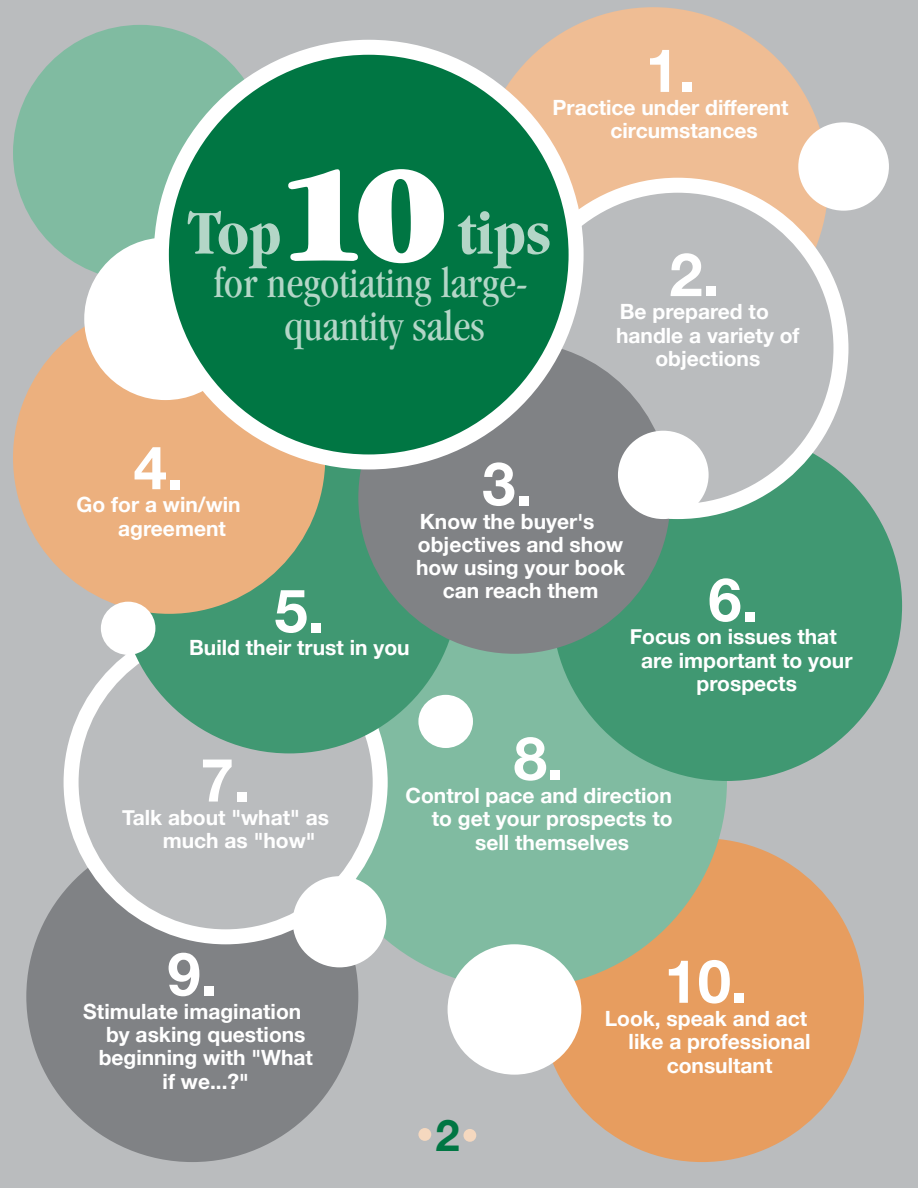
<style>
.page{position:relative;width:918px;height:1188px;background:#babcbe}
.page>*{position:absolute;margin:0;border:0;box-sizing:border-box;transform-origin:0 0}
.t1{font:900 142.5px "Garamond";color:#fff}
.t2{font:700 condensed 64.5px "Garamond";color:#b3d6c7}
.t3{font:700 60px "Helvetica Neue";color:#fff}
.t4{font:condensed 43.5px/43.5px "Garamond";color:#b3d6c7}
.t5{font:700 43.5px "Helvetica Neue";color:#007643}
.t6{font:700 21px/23.2px "Helvetica Neue";color:#fff}
</style>
<div class="page">
<div style="left:478px;top:7px;width:350px;height:350px;background:#efbd94;border-radius:50%"></div>
<div style="left:540px;top:838px;width:324px;height:324px;background:#e79d5f;border-radius:50%"></div>
<div style="left:26px;top:831px;width:332px;height:331px;background:#808285;border-radius:50%"></div>
<div style="left:312px;top:574px;width:415px;height:414px;background:#80bba1;border-radius:50%"></div>
<div style="left:552px;top:431px;width:350px;height:350px;background:#409872;border-radius:50%"></div>
<div style="left:71px;top:628px;width:309px;height:309px;background:#babcbe;border-radius:50%"></div>
<div style="left:64px;top:620px;width:324px;height:324px;border:15px solid #fff;border-radius:50%"></div>
<div style="left:515px;top:185px;width:326px;height:327px;background:#babcbe;border-radius:50%"></div>
<div style="left:507px;top:178px;width:341px;height:341px;border:15px solid #fff;border-radius:50%"></div>
<div style="left:120px;top:414px;width:339px;height:339px;background:#409872;border-radius:50%"></div>
<div style="left:358px;top:342px;width:313px;height:312px;background:#808285;border-radius:50%"></div>
<div style="left:13px;top:25px;width:254px;height:256px;background:#80bba1;border-radius:50%"></div>
<div style="left:13px;top:302px;width:312px;height:312px;background:#ecb07e;border-radius:50%"></div>
<div style="left:84px;top:238px;width:163px;height:162px;background:#fff;border-radius:50%"></div>
<div style="left:161px;top:47px;width:415px;height:415px;background:#007643;border-radius:50%"></div>
<div style="left:154px;top:40px;width:430px;height:429px;border:15px solid #fff;border-radius:50%"></div>
<div style="left:618px;top:431px;width:91px;height:88px;background:#fff;border-radius:50%"></div>
<div style="left:293px;top:876px;width:93px;height:91px;background:#fff;border-radius:50%"></div>
<div style="left:418px;top:1128px;width:13px;height:13px;background:#f5d8bf;border-radius:50%"></div>
<div style="left:463px;top:1129px;width:13px;height:13px;background:#f5d8bf;border-radius:50%"></div>
<div style="left:448px;top:944px;width:133px;height:131px;background:#fff;border-radius:50%"></div>
<div style="left:101px;top:602px;width:54px;height:53px;background:#fff;border-radius:50%"></div>
<div style="left:418px;top:695px;width:55px;height:53px;background:#fff;border-radius:50%"></div>
<div style="left:798px;top:122px;width:91px;height:89px;background:#fff;border-radius:50%"></div>
<h3 class="t3" style="left:646px;top:16px;width:52px">1.</h3>
<p class="t6" style="left:610px;top:95px;width:180px;text-indent:-58px">Practice under different circumstances</p>
<h1 class="t1" style="left:275px;top:139px;width:173px">10</h1>
<h2 class="t2" style="left:188px;top:196px;width:95px">Top</h2>
<h2 class="t2" style="left:458px;top:196px;width:95px">tips</h2>
<h3 class="t4" style="left:284px;top:261px;width:245px;text-indent:-70px">for negotiating large&shy;quantity sales</h3>
<h3 class="t3" style="left:669px;top:220px;width:52px">2.</h3>
<p class="t6" style="left:620px;top:299px;width:150px">Be prepared to</p>
<p class="t6" style="left:616px;top:322px;width:185px">handle a variety of</p>
<p class="t6" style="left:655px;top:346px;width:106px">objections</p>
<h3 class="t3" style="left:134px;top:414px;width:52px">4.</h3>
<p class="t6" style="left:118px;top:492px;width:124px;text-indent:-42px">Go for a win/win agreement</p>
<h3 class="t3" style="left:274px;top:557px;width:52px">5.</h3>
<p class="t6" style="left:189px;top:635px;width:222px">Build their trust in you</p>
<h3 class="t3" style="left:482px;top:430px;width:52px">3.</h3>
<p class="t6" style="left:420px;top:508px;width:176px">Know the buyer's</p>
<p class="t6" style="left:418px;top:532px;width:207px">objectives and show</p>
<p class="t6" style="left:416px;top:555px;width:211px">how using your book</p>
<p class="t6" style="left:443px;top:578px;width:157px">can reach them</p>
<h3 class="t3" style="left:708px;top:546px;width:52px">6.</h3>
<p class="t6" style="left:630px;top:624px;width:208px">Focus on issues that</p>
<p class="t6" style="left:641px;top:647px;width:213px">are important to your</p>
<p class="t6" style="left:697px;top:671px;width:102px">prospects</p>
<h3 class="t3" style="left:201px;top:726px;width:52px">7.</h3>
<p class="t6" style="left:163px;top:805px;width:168px;text-indent:-41px">Talk about "what" as much as "how"</p>
<h3 class="t3" style="left:167px;top:920px;width:52px">9.</h3>
<p class="t6" style="left:83px;top:999px;width:220px">Stimulate imagination</p>
<p class="t6" style="left:106px;top:1022px;width:201px">by asking questions</p>
<p class="t6" style="left:99px;top:1045px;width:216px">beginning with "What</p>
<p class="t6" style="left:163px;top:1068px;width:88px">if we...?"</p>
<h3 class="t3" style="left:514px;top:704px;width:52px">8.</h3>
<p class="t6" style="left:406px;top:783px;width:268px">Control pace and direction</p>
<p class="t6" style="left:432px;top:806px;width:242px">to get your prospects to</p>
<p class="t6" style="left:475px;top:829px;width:155px">sell themselves</p>
<h3 class="t5" style="left:435px;top:1096px;width:26px">2</h3>
<h3 class="t3" style="left:664px;top:927px;width:85px">10.</h3>
<p class="t6" style="left:605px;top:1006px;width:204px">Look, speak and act</p>
<p class="t6" style="left:629px;top:1029px;width:183px">like a professional</p>
<p class="t6" style="left:667px;top:1052px;width:107px">consultant</p>
</div>
